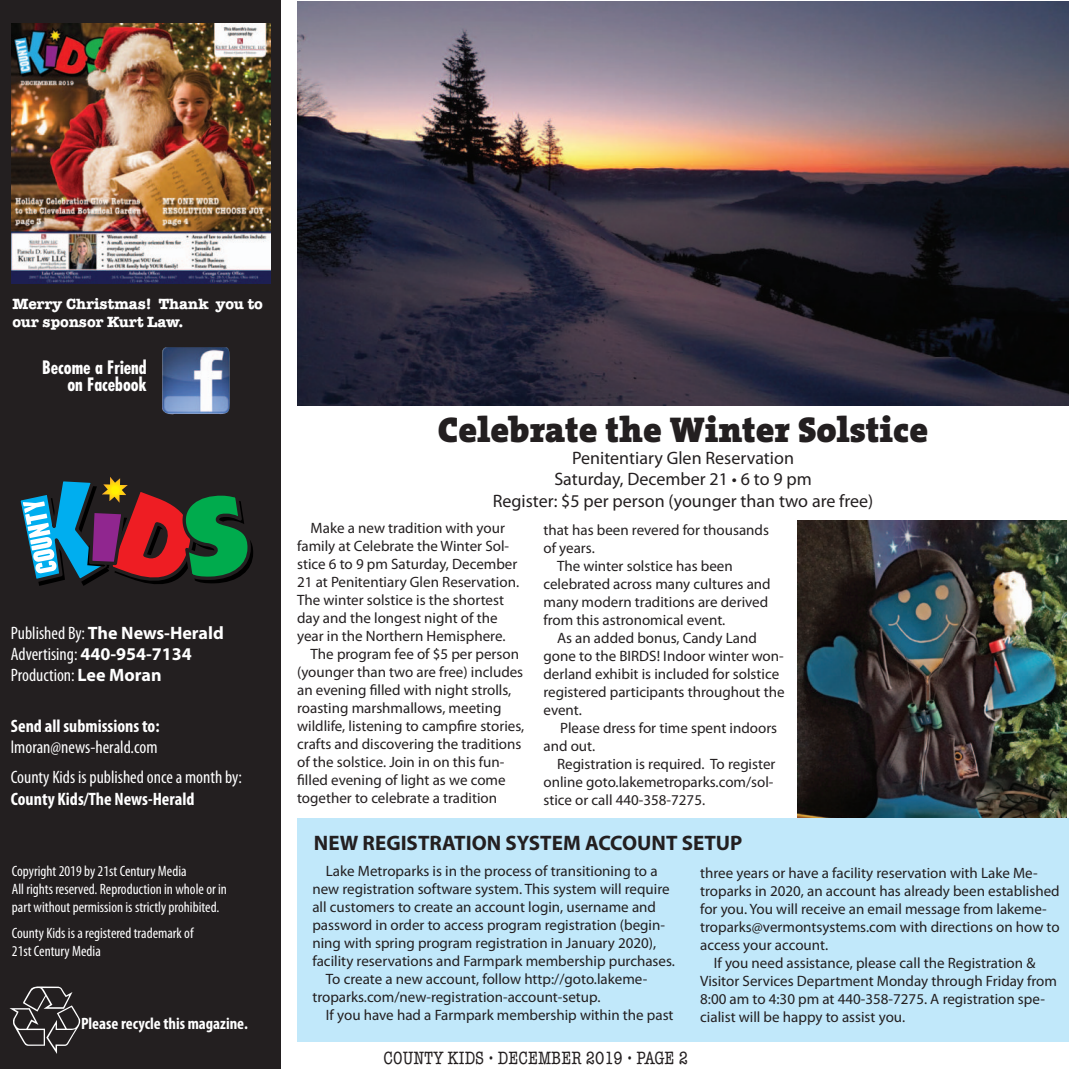
<style>
.page{position:relative;width:1069px;height:1069px;background:#fff}
.page>*{position:absolute;margin:0;border:0;box-sizing:border-box;transform-origin:0 0}
.t1{font:900 36px "The Serif";color:#231f20}
.t2{font:700 21px "Myriad Pro";color:#231f20}
.t3{font:condensed 18px/21px "Myriad Pro";color:#fff}
.t4{font:18px/21.6px "Myriad Pro";color:#231f20;text-align:center}
.t5{font:700 condensed 18px "Myriad Pro";color:#fff}
.t6{font:condensed 18px "American Typewriter";color:#231f20}
.t7{font:700 condensed 18px/16.5px "Futura";color:#fff;text-align:right}
.t8{font:700 condensed 16.5px "Myriad Pro";color:#fff}
.t9{font:15px "Myriad Pro";color:#231f20}
.t10{font:condensed 15px/18px "Myriad Pro";color:#fff}
.t11{font:700 15px/18px "American Typewriter";color:#fff}
.s1{font-weight:700;font-stretch:normal}
</style>
<div class="page">
<img style="left:797px;top:520px;width:269px;height:298px">
<div style="left:0;top:0;width:280px;height:1068px;background:#231f20"></div>
<svg style="left:20px;top:477px;width:233px;height:109px"></svg>
<svg style="left:9px;top:986px;width:72px;height:67px"></svg>
<img style="left:162px;top:347px;width:68px;height:68px">
<img style="left:12px;top:24px;width:259px;height:259px">
<img style="left:297px;top:2px;width:771px;height:403px">
<div style="left:297px;top:818px;width:771px;height:223px;background:#c1e8fa"></div>
<p class="t11" style="left:13px;top:294px;width:252px">Merry Christmas! Thank you to our sponsor Kurt Law.</p>
<p class="t7" style="left:42px;top:359px;width:106px">Become a Friend on Facebook</p>
<p class="t3" style="left:11px;top:624px;width:214px">Published By: <span class="s1">The News-Herald<br></span>Advertising: <span class="s1">440-954-7134<br></span>Production: <span class="s1">Lee Moran</span></p>
<p class="t5" style="left:11px;top:719px;width:150px">Send all submissions to:</p>
<p class="t3" style="left:11px;top:733px;width:232px;line-height:30px">lmoran@news-herald.com<br>County Kids is published once a month by:</p>
<p class="t5" style="left:11px;top:791px;width:185px">County Kids/The News-Herald</p>
<p class="t10" style="left:12px;top:863px;width:216px">Copyright 2019 by 21st Century Media<br>All rights reserved. Reproduction in whole or in part without permission is strictly prohibited.</p>
<p class="t10" style="left:12px;top:925px;width:183px">County Kids is a registered trademark of<br>21st Century Media</p>
<p class="t8" style="left:81px;top:1016px;width:168px">Please recycle this magazine.</p>
<h1 class="t1" style="left:437px;top:406px;width:492px">Celebrate the Winter Solstice</h1>
<p class="t4" style="left:492px;top:448px;width:382px">Penitentiary Glen Reservation<br>Saturday, December 21 • 6 to 9 pm<br>Register: $5 per person (younger than two are free)</p>
<p class="t9" style="left:543px;top:524px;width:227px">that has been revered for thousands</p>
<p class="t9" style="left:543px;top:542px;width:53px">of years.</p>
<p class="t9" style="left:557px;top:560px;width:177px">The winter solstice has been</p>
<p class="t9" style="left:543px;top:578px;width:229px">celebrated across many cultures and</p>
<p class="t9" style="left:543px;top:596px;width:226px">many modern traditions are derived</p>
<p class="t9" style="left:543px;top:614px;width:183px">from this astronomical event.</p>
<p class="t9" style="left:557px;top:632px;width:201px">As an added bonus, Candy Land</p>
<p class="t9" style="left:543px;top:650px;width:242px">gone to the BIRDS! Indoor winter won-</p>
<p class="t9" style="left:543px;top:668px;width:237px">derland exhibit is included for solstice</p>
<p class="t9" style="left:543px;top:686px;width:242px">registered participants throughout the</p>
<p class="t9" style="left:543px;top:704px;width:40px">event.</p>
<p class="t9" style="left:560px;top:722px;width:218px">Please dress for time spent indoors</p>
<p class="t9" style="left:543px;top:740px;width:53px">and out.</p>
<p class="t9" style="left:557px;top:758px;width:220px">Registration is required. To register</p>
<p class="t9" style="left:543px;top:776px;width:231px">online goto.lakemetroparks.com/sol-</p>
<p class="t9" style="left:543px;top:794px;width:163px">stice or call 440-358-7275.</p>
<h2 class="t2" style="left:314px;top:835px;width:430px">NEW REGISTRATION SYSTEM ACCOUNT SETUP</h2>
<p class="t9" style="left:326px;top:865px;width:333px">Lake Metroparks is in the process of transitioning to a</p>
<p class="t9" style="left:312px;top:883px;width:358px">new registration software system. This system will require</p>
<p class="t9" style="left:312px;top:901px;width:345px">all customers to create an account login, username and</p>
<p class="t9" style="left:312px;top:919px;width:354px">password in order to access program registration (begin-</p>
<p class="t9" style="left:312px;top:937px;width:345px">ning with spring program registration in January 2020),</p>
<p class="t9" style="left:312px;top:955px;width:364px">facility reservations and Farmpark membership purchases.</p>
<p class="t9" style="left:326px;top:973px;width:323px">To create a new account, follow http://goto.lakeme-</p>
<p class="t9" style="left:312px;top:991px;width:289px">troparks.com/new-registration-account-setup.</p>
<p class="t9" style="left:326px;top:1009px;width:349px">If you have had a Farmpark membership within the past</p>
<p class="t9" style="left:310px;top:522px;width:196px">Make a new tradition with your</p>
<p class="t9" style="left:297px;top:540px;width:213px">family at Celebrate the Winter Sol-</p>
<p class="t9" style="left:297px;top:558px;width:222px">stice 6 to 9 pm Saturday, December</p>
<p class="t9" style="left:297px;top:576px;width:223px">21 at Penitentiary Glen Reservation.</p>
<p class="t9" style="left:297px;top:594px;width:208px">The winter solstice is the shortest</p>
<p class="t9" style="left:297px;top:612px;width:202px">day and the longest night of the</p>
<p class="t9" style="left:297px;top:630px;width:210px">year in the Northern Hemisphere.</p>
<p class="t9" style="left:310px;top:648px;width:210px">The program fee of $5 per person</p>
<p class="t9" style="left:297px;top:666px;width:227px">(younger than two are free) includes</p>
<p class="t9" style="left:297px;top:684px;width:216px">an evening filled with night strolls,</p>
<p class="t9" style="left:297px;top:702px;width:206px">roasting marshmallows, meeting</p>
<p class="t9" style="left:297px;top:720px;width:228px">wildlife, listening to campfire stories,</p>
<p class="t9" style="left:297px;top:738px;width:226px">crafts and discovering the traditions</p>
<p class="t9" style="left:297px;top:756px;width:209px">of the solstice. Join in on this fun-</p>
<p class="t9" style="left:297px;top:770px;width:210px">filled evening of light as we come</p>
<p class="t9" style="left:297px;top:792px;width:201px">together to celebrate a tradition</p>
<p class="t9" style="left:700px;top:867px;width:339px">three years or have a facility reservation with Lake Me-</p>
<p class="t9" style="left:700px;top:885px;width:361px">troparks in 2020, an account has already been established</p>
<p class="t9" style="left:700px;top:903px;width:348px">for you. You will receive an email message from lakeme-</p>
<p class="t9" style="left:700px;top:921px;width:361px">troparks@vermontsystems.com with directions on how to</p>
<p class="t9" style="left:700px;top:939px;width:129px">access your account.</p>
<p class="t9" style="left:713px;top:957px;width:323px">If you need assistance, please call the Registration &amp;</p>
<p class="t9" style="left:700px;top:975px;width:358px">Visitor Services Department Monday through Friday from</p>
<p class="t9" style="left:700px;top:993px;width:346px">8:00 am to 4:30 pm at 440-358-7275. A registration spe-</p>
<p class="t9" style="left:700px;top:1011px;width:206px">cialist will be happy to assist you.</p>
<p class="t6" style="left:383px;top:1050px;width:306px">COUNTY KIDS • DECEMBER 2019 • PAGE 2</p>
</div>
